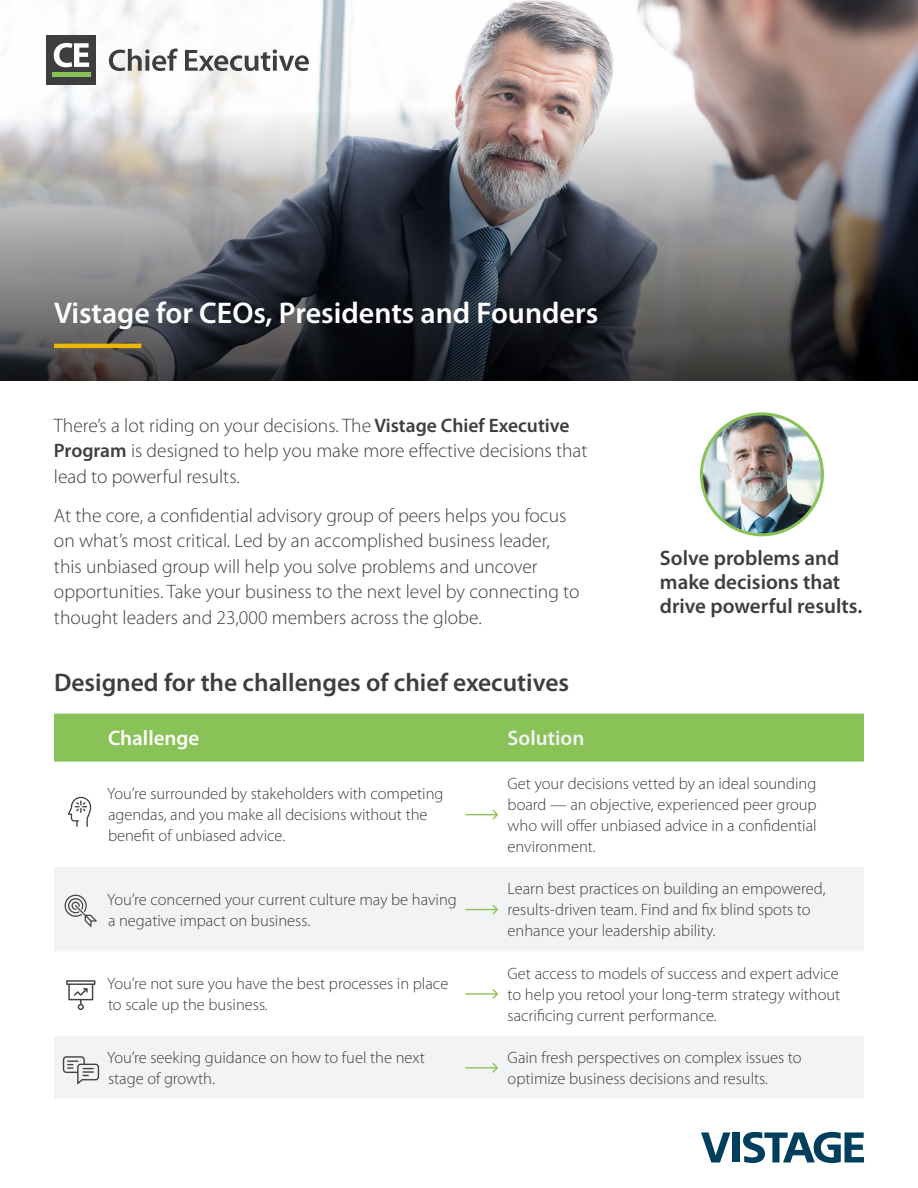
<style>
.page{position:relative;width:918px;height:1188px;background:#fff}
.page>*{position:absolute;margin:0;border:0;box-sizing:border-box;transform-origin:0 0}
.Sub_Head{font:600 30px "Myriad Pro";color:#fff}
.Sub_Head-2{font:600 25.5px "Myriad Pro";color:#3e3e3f}
.t1{font:600 21px/24px "Myriad Pro";color:#3e3e3f}
.t2{font:600 21px "Myriad Pro";color:#fff}
.t3{font:600 21px "Myriad Pro";color:#f2f3f4}
.t4{font:300 19.5px/25.5px "Myriad Pro";color:#3e3e3f}
.Solution_copy{font:300 16.5px/21px "Myriad Pro";color:#3e3e3f;text-align:justify}
.Challenge_copy{font:300 16.5px/21px "Myriad Pro";color:#3e3e3f}
.s1{font-weight:600}
</style>
<div class="page">
<img style="left:0;top:0;width:918px;height:380px">
<div style="left:54px;top:714px;width:810px;height:48px;background:#89c357"></div>
<div style="left:54px;top:867px;width:810px;height:84px;background:#f2f3f4"></div>
<div style="left:54px;top:1036px;width:810px;height:63px;background:#f2f3f4"></div>
<svg style="left:465px;top:810px;width:33px;height:10px"></svg>
<svg style="left:465px;top:905px;width:33px;height:9px"></svg>
<svg style="left:465px;top:989px;width:33px;height:10px"></svg>
<svg style="left:465px;top:1063px;width:33px;height:10px"></svg>
<svg style="left:68px;top:797px;width:23px;height:30px"></svg>
<svg style="left:65px;top:895px;width:32px;height:32px"></svg>
<svg style="left:66px;top:980px;width:29px;height:30px"></svg>
<svg style="left:63px;top:1056px;width:36px;height:28px"></svg>
<img style="left:701px;top:414px;width:121px;height:121px;border-radius:60px">
<div style="left:700px;top:412px;width:124px;height:124px;border:3px solid #89c357;border-radius:50%"></div>
<hr style="left:54px;top:344px;width:87px;height:4px;background:#edb700">
<svg style="left:109px;top:49px;width:69px;height:22px"></svg>
<svg style="left:185px;top:49px;width:124px;height:22px"></svg>
<div style="left:46px;top:35px;width:50px;height:50px;background:#3e3e3f"></div>
<svg style="left:54px;top:43px;width:35px;height:24px"></svg>
<hr style="left:52px;top:73px;width:39px;height:4px;background:#89c259">
<svg style="left:701px;top:1132px;width:29px;height:30px"></svg>
<div style="left:732px;top:1132px;width:7px;height:30px;background:#003e5e"></div>
<svg style="left:743px;top:1132px;width:121px;height:31px"></svg>
<p class="Sub_Head" style="left:54px;top:294px;width:546px">Vistage for CEOs, Presidents and Founders</p>
<p class="t4" style="left:54px;top:412px;width:535px">There’s a lot riding on your decisions. The <span class="s1">Vistage Chief Executive<br>Program</span> is designed to help you make more effective decisions that lead to powerful results.</p>
<p class="t4" style="left:54px;top:502px;width:527px">At the core, a confidential advisory group of peers helps you focus on what’s most critical. Led by an accomplished business leader, this unbiased group will help you solve problems and uncover opportunities. Take your business to the next level by connecting to thought leaders and 23,000 members across the globe.</p>
<p class="Sub_Head-2" style="left:54px;top:666px;width:517px">Designed for the challenges of chief executives</p>
<p class="t1" style="left:660px;top:545px;width:204px">Solve problems and make decisions that drive powerful results.</p>
<p class="t2" style="left:108px;top:725px;width:93px">Challenge</p>
<p class="t3" style="left:508px;top:725px;width:78px">Solution</p>
<p class="Challenge_copy" style="left:107px;top:783px;width:338px">You’re surrounded by stakeholders with competing agendas, and you make all decisions without the benefit of unbiased advice.</p>
<p class="Solution_copy" style="left:508px;top:773px;width:311px">Get your decisions vetted by an ideal sounding board — an objective, experienced peer group who will offer unbiased advice in a confidential environment.</p>
<p class="Challenge_copy" style="left:107px;top:889px;width:351px">You’re concerned your current culture may be having a negative impact on business.</p>
<p class="Solution_copy" style="left:508px;top:878px;width:320px;text-align:left">Learn best practices on building an empowered, results-driven team. Find and fix blind spots to enhance your leadership ability.</p>
<p class="Challenge_copy" style="left:107px;top:973px;width:343px">You’re not sure you have the best processes in place to scale up the business.</p>
<p class="Solution_copy" style="left:508px;top:963px;width:334px">Get access to models of success and expert advice to help you retool your long-term strategy without sacrificing current performance.</p>
<p class="Challenge_copy" style="left:107px;top:1047px;width:319px">You’re seeking guidance on how to fuel the next stage of growth.</p>
<p class="Solution_copy" style="left:508px;top:1047px;width:296px">Gain fresh perspectives on complex issues to optimize business decisions and results.</p>
</div>
